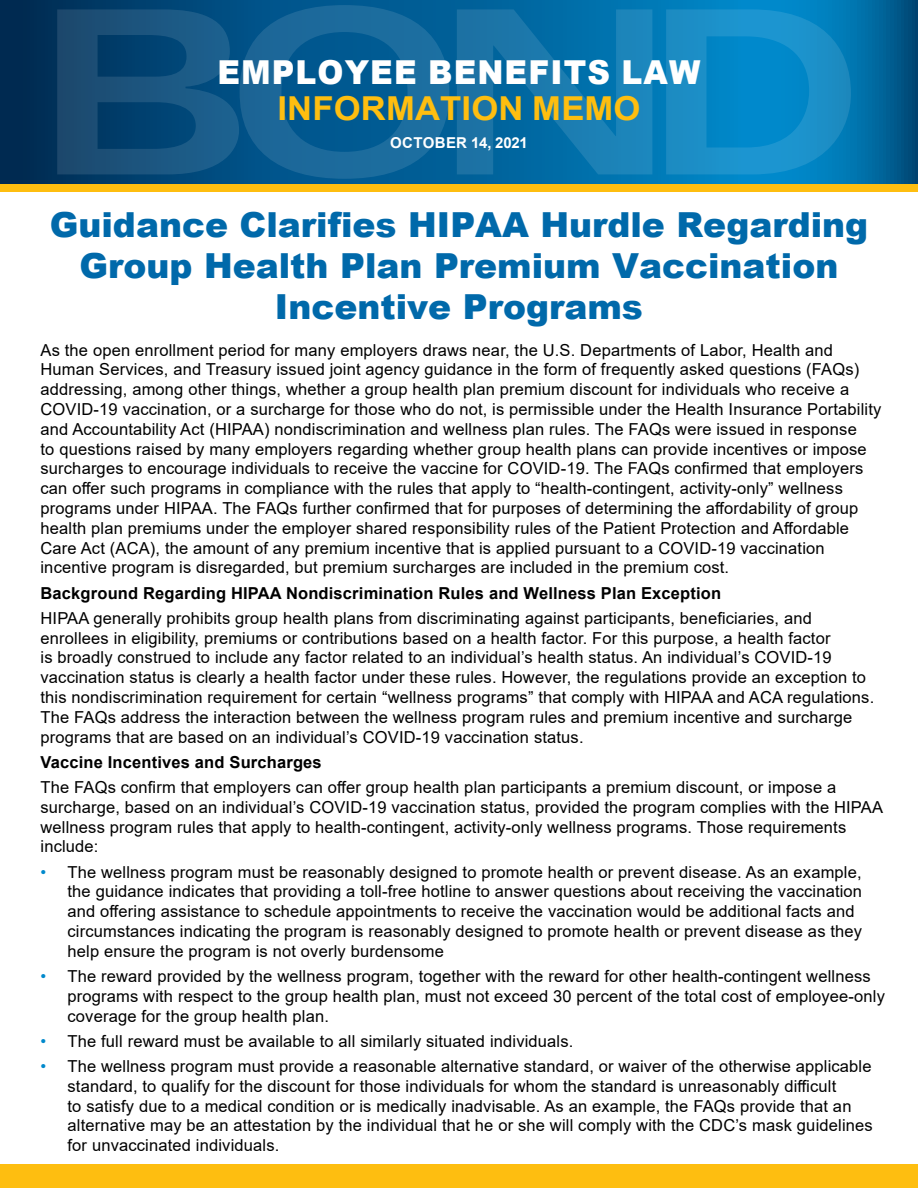
<style>
.page{position:relative;width:918px;height:1188px;background:#fff}
.page>*{position:absolute;margin:0;border:0;box-sizing:border-box;transform-origin:0 0}
.t1{font:900 34.5px/41.4px "Arial";color:#0069aa;text-align:center}
.t2{font:900 33px "Arial";letter-spacing:.035em;color:#fff;scale:.95 1}
.t3{font:700 33px "Arial";letter-spacing:.005em;color:#febe10;scale:1.05 1}
.t4{font:16.5px/19.8px "Arial";letter-spacing:.01em;color:#000}
.t5{font:700 16.5px "Arial";letter-spacing:.01em;color:#000}
.t6{font:700 15px "Arial";letter-spacing:.02em;color:#fff}
.s1{color:#0089cc}
</style>
<div class="page">
<div style="left:0;top:138px;width:918px;height:54px;background:#febe10"></div>
<div style="left:0;top:1164px;width:918px;height:24px;background:#febe10"></div>
<svg style="left:0;top:0;width:918px;height:184px;background:#005689"></svg>
<svg style="left:57px;top:5px;width:392px;height:174px;background:#0f5888"></svg>
<svg style="left:457px;top:9px;width:195px;height:165px;background:#1075ab"></svg>
<svg style="left:666px;top:9px;width:185px;height:165px;background:#0f8bc7"></svg>
<h2 class="t2" style="left:217px;top:48px;width:510px">EMPLOYEE BENEFITS LAW</h2>
<h2 class="t3" style="left:277px;top:85px;width:347px">INFORMATION MEMO</h2>
<p class="t6" style="left:390px;top:132px;width:139px">OCTOBER 14, 2021</p>
<h1 class="t1" style="left:50px;top:203px;width:820px">Guidance Clarifies HIPAA Hurdle Regarding<br>Group Health Plan Premium Vaccination<br>Incentive Programs</h1>
<p class="t4" style="left:40px;top:340px;width:842px">As the open enrollment period for many employers draws near, the U.S. Departments of Labor, Health and Human Services, and Treasury issued joint agency guidance in the form of frequently asked questions (FAQs) addressing, among other things, whether a group health plan premium discount for individuals who receive a COVID-19 vaccination, or a surcharge for those who do not, is permissible under the Health Insurance Portability and Accountability Act (HIPAA) nondiscrimination and wellness plan rules. The FAQs were issued in response<br>to questions raised by many employers regarding whether group health plans can provide incentives or impose surcharges to encourage individuals to receive the vaccine for COVID-19. The FAQs confirmed that employers can offer such programs in compliance with the rules that apply to “health-contingent, activity-only” wellness programs under HIPAA. The FAQs further confirmed that for purposes of determining the affordability of group health plan premiums under the employer shared responsibility rules of the Patient Protection and Affordable Care Act (ACA), the amount of any premium incentive that is applied pursuant to a COVID-19 vaccination incentive program is disregarded, but premium surcharges are included in the premium cost.</p>
<p class="t5" style="left:41px;top:581px;width:682px">Background Regarding HIPAA Nondiscrimination Rules and Wellness Plan Exception</p>
<p class="t4" style="left:41px;top:608px;width:835px">HIPAA generally prohibits group health plans from discriminating against participants, beneficiaries, and enrollees in eligibility, premiums or contributions based on a health factor. For this purpose, a health factor<br>is broadly construed to include any factor related to an individual’s health status. An individual’s COVID-19 vaccination status is clearly a health factor under these rules. However, the regulations provide an exception to this nondiscrimination requirement for certain “wellness programs” that comply with HIPAA and ACA regulations.<br>The FAQs address the interaction between the wellness program rules and premium incentive and surcharge programs that are based on an individual’s COVID-19 vaccination status.</p>
<p class="t5" style="left:41px;top:750px;width:283px">Vaccine Incentives and Surcharges</p>
<p class="t4" style="left:41px;top:777px;width:844px">The FAQs confirm that employers can offer group health plan participants a premium discount, or impose a surcharge, based on an individual’s COVID-19 vaccination status, provided the program complies with the HIPAA wellness program rules that apply to health-contingent, activity-only wellness programs. Those requirements include:</p>
<p class="t4" style="left:68px;top:862px;width:796px;text-indent:-27px"><span class="s1">•</span> The wellness program must be reasonably designed to promote health or prevent disease. As an example, the guidance indicates that providing a toll-free hotline to answer questions about receiving the vaccination and offering assistance to schedule appointments to receive the vaccination would be additional facts and circumstances indicating the program is reasonably designed to promote health or prevent disease as they help ensure the program is not overly burdensome</p>
<p class="t4" style="left:68px;top:966px;width:819px;text-indent:-27px"><span class="s1">•</span> The reward provided by the wellness program, together with the reward for other health-contingent wellness programs with respect to the group health plan, must not exceed 30 percent of the total cost of employee-only coverage for the group health plan.</p>
<p class="t4" style="left:41px;top:1031px;width:534px"><span class="s1">•</span> The full reward must be available to all similarly situated individuals.</p>
<p class="t4" style="left:68px;top:1056px;width:807px;text-indent:-27px"><span class="s1">•</span> The wellness program must provide a reasonable alternative standard, or waiver of the otherwise applicable standard, to qualify for the discount for those individuals for whom the standard is unreasonably difficult<br>to satisfy due to a medical condition or is medically inadvisable. As an example, the FAQs provide that an alternative may be an attestation by the individual that he or she will comply with the CDC’s mask guidelines for unvaccinated individuals.</p>
</div>
